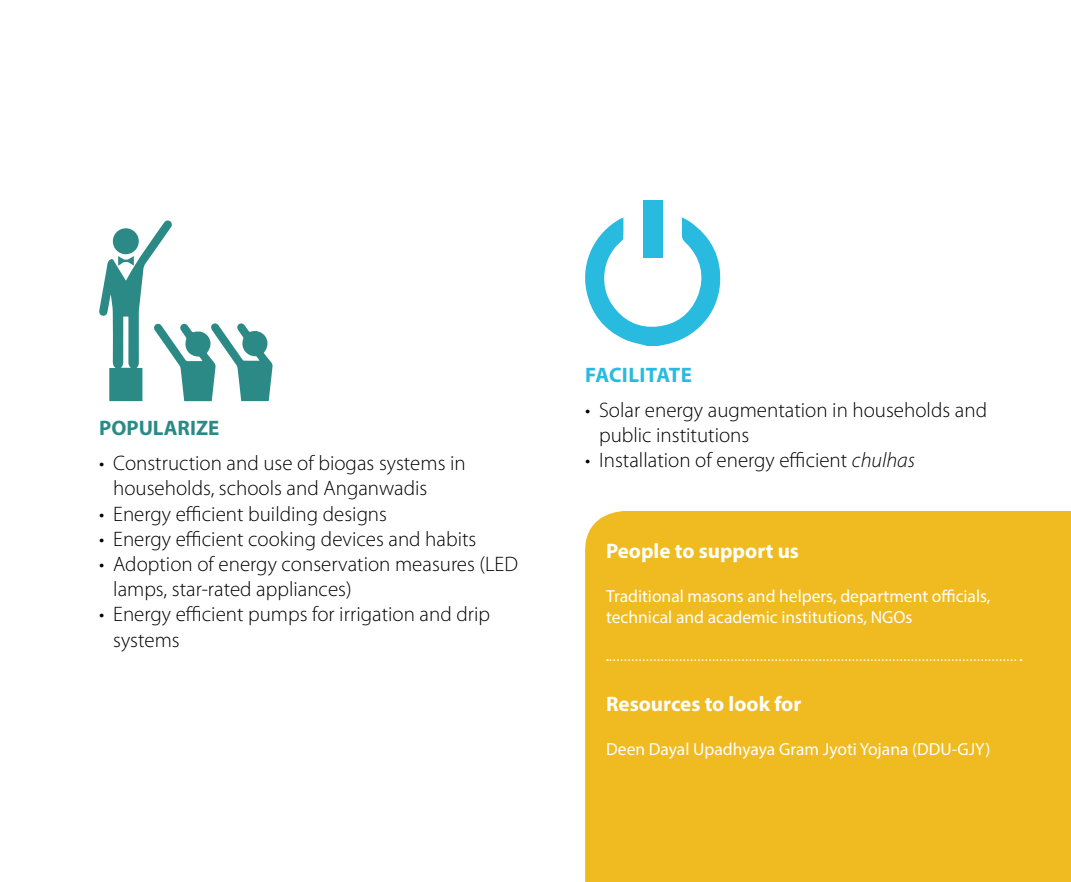
<style>
.page{position:relative;width:1071px;height:882px;background:#fff}
.page>*{position:absolute;margin:0;border:0;box-sizing:border-box;transform-origin:0 0}
.t1{font:300 21px/25.2px "Myriad Pro";color:#000}
.t2{font:700 21px "Myriad Pro";color:#fff}
.t3{font:700 21px "Myriad Pro";color:#29bae0}
.t4{font:700 21px "Myriad Pro";color:#2b8a85}
.t5{font:17.5px/21px "Myriad Pro";color:#fff}
.s1{font-style:italic}
</style>
<div class="page">
<div style="left:585px;top:511px;width:486px;height:371px;background:#f0bb20"></div>
<svg style="left:607px;top:659px;width:415px;height:2px"></svg>
<svg style="left:585px;top:217px;width:136px;height:129px"></svg>
<div style="left:643px;top:201px;width:19px;height:57px;background:#29bae0"></div>
<svg style="left:99px;top:220px;width:174px;height:181px"></svg>
<p class="t4" style="left:99px;top:414px;width:122px">POPULARIZE</p>
<p class="t1" style="left:113px;top:450px;width:354px;text-indent:-14px">• Construction and use of biogas systems in households, schools and Anganwadis</p>
<p class="t1" style="left:99px;top:501px;width:289px">• Energy efficient building designs</p>
<p class="t1" style="left:99px;top:526px;width:379px">• Energy efficient cooking devices and habits</p>
<p class="t1" style="left:113px;top:551px;width:406px;text-indent:-14px">• Adoption of energy conservation measures (LED lamps, star-rated appliances)</p>
<p class="t1" style="left:113px;top:602px;width:378px;text-indent:-14px">• Energy efficient pumps for irrigation and drip systems</p>
<p class="t3" style="left:585px;top:361px;width:22px">Facilitate</p>
<p class="t1" style="left:599px;top:397px;width:389px;text-indent:-14px">• Solar energy augmentation in households and public institutions</p>
<p class="t1" style="left:585px;top:447px;width:331px">• Installation of energy efficient <span class="s1">chulhas</span></p>
<p class="t2" style="left:606px;top:537px;width:194px">People to support us</p>
<p class="t5" style="left:606px;top:586px;width:386px">Traditional masons and helpers, department officials, technical and academic institutions, NGOs</p>
<p class="t2" style="left:606px;top:691px;width:197px">Resources to look for</p>
<p class="t5" style="left:606px;top:739px;width:386px">Deen Dayal Upadhyaya Gram Jyoti Yojana (DDU-GJY)</p>
</div>
